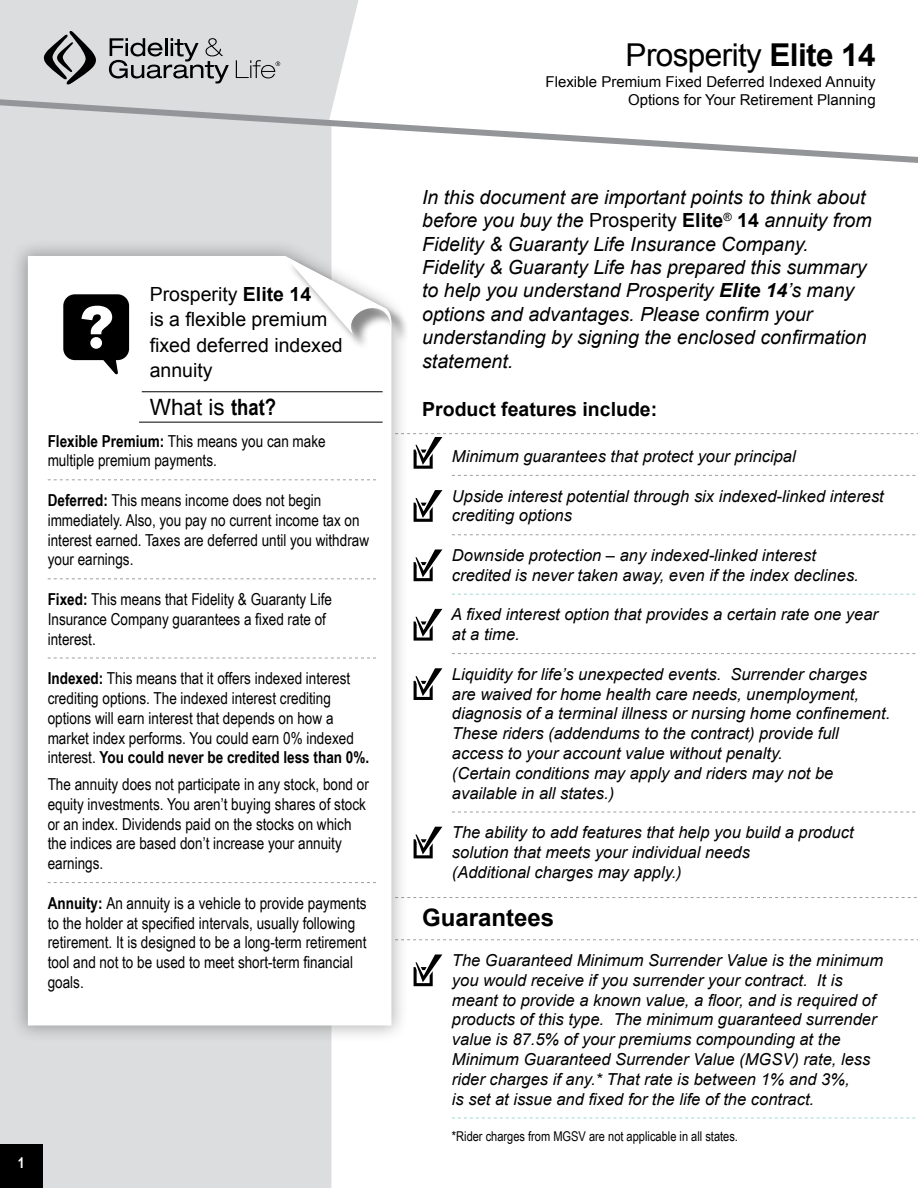
<style>
.page{position:relative;width:918px;height:1188px;background:#fff}
.page>*{position:absolute;margin:0;border:0;box-sizing:border-box;transform-origin:0 0}
.t1{font:31.5px "Arial";letter-spacing:-.02em;color:#000}
.t2{font:700 24px "Arial";color:#000}
.t3{font:22.5px "Arial";color:#000}
.t4{font:italic 19.5px/23.4px "Arial";color:#000}
.t5{font:19.5px/25.5px "Arial";color:#000}
.t6{font:700 19.5px "Arial";color:#000}
.t7{font:italic 16.5px/19.8px "Arial";color:#000}
.t8{font:16.5px/19.8px "Arial Narrow";color:#000}
.t9{font:15px/18px "Arial";color:#000;text-align:right}
.t10{font:700 15px "Arial Narrow";color:#fff}
.t11{font:13.5px "Arial Narrow";color:#000}
.s1{font-weight:700}
.s2{font-family:"Arial Narrow";font-weight:700}
.s3{font-style:normal}
.s4{font-weight:700;font-style:normal}
</style>
<div class="page">
<div style="left:0;top:167px;width:331px;height:1021px;background:#dcddde"></div>
<div style="left:9px;top:237px;width:401px;height:807px;background:#000;opacity:.3"></div>
<svg style="left:28px;top:256px;width:363px;height:770px"></svg>
<div style="left:287px;top:258px;width:122px;height:93px;background:#000;opacity:.47"></div>
<svg style="left:285px;top:256px;width:107px;height:79px"></svg>
<div style="left:0;top:0;width:359px;height:95px;background:#dcddde"></div>
<svg style="left:0;top:95px;width:918px;height:72px"></svg>
<svg style="left:63px;top:294px;width:66px;height:81px"></svg>
<hr style="left:142px;top:391px;width:241px;height:1px;background:#000">
<hr style="left:139px;top:422px;width:244px;height:1px;background:#000">
<div style="left:0;top:1144px;width:42px;height:44px;background:#000"></div>
<svg style="left:48px;top:479px;width:328px;height:1px"></svg>
<svg style="left:48px;top:578px;width:328px;height:1px"></svg>
<svg style="left:48px;top:658px;width:328px;height:1px"></svg>
<svg style="left:48px;top:882px;width:328px;height:1px"></svg>
<svg style="left:452px;top:475px;width:464px;height:1px"></svg>
<svg style="left:452px;top:534px;width:464px;height:1px"></svg>
<svg style="left:452px;top:594px;width:464px;height:1px"></svg>
<svg style="left:452px;top:653px;width:464px;height:1px"></svg>
<svg style="left:452px;top:812px;width:464px;height:1px"></svg>
<svg style="left:452px;top:1118px;width:464px;height:1px"></svg>
<svg style="left:395px;top:433px;width:523px;height:36px"></svg>
<svg style="left:414px;top:490px;width:28px;height:32px"></svg>
<svg style="left:414px;top:549px;width:28px;height:32px"></svg>
<svg style="left:414px;top:609px;width:28px;height:32px"></svg>
<svg style="left:414px;top:668px;width:28px;height:32px"></svg>
<svg style="left:414px;top:827px;width:28px;height:31px"></svg>
<svg style="left:395px;top:897px;width:522px;height:1px"></svg>
<svg style="left:395px;top:939px;width:523px;height:1px"></svg>
<svg style="left:414px;top:954px;width:28px;height:32px"></svg>
<svg style="left:42px;top:30px;width:56px;height:56px;background:#9d9e9f"></svg>
<svg style="left:109px;top:38px;width:120px;height:46px;background:#a5a6a6"></svg>
<svg style="left:236px;top:60px;width:44px;height:18px"></svg>
<p class="t5" style="left:150px;top:281px;width:194px">Prosperity <span class="s1">Elite 14<br></span>is a flexible premium fixed deferred indexed annuity</p>
<h3 class="t3" style="left:150px;top:392px;width:128px">What is <span class="s2">that?</span></h3>
<p class="t8" style="left:48px;top:430px;width:280px"><span class="s1">Flexible Premium:</span> This means you can make multiple premium payments.</p>
<p class="t8" style="left:48px;top:490px;width:323px"><span class="s1">Deferred:</span> This means income does not begin immediately. Also, you pay no current income tax on interest earned. Taxes are deferred until you withdraw your earnings.</p>
<p class="t8" style="left:48px;top:589px;width:286px"><span class="s1">Fixed:</span> This means that Fidelity &amp; Guaranty Life<br>Insurance Company guarantees a fixed rate of interest.</p>
<p class="t8" style="left:48px;top:668px;width:323px"><span class="s1">Indexed:</span> This means that it offers indexed interest crediting options. The indexed interest crediting options will earn interest that depends on how a market index performs. You could earn 0% indexed interest. <span class="s1">You could never be credited less than 0%.</span></p>
<p class="t8" style="left:48px;top:774px;width:323px">The annuity does not participate in any stock, bond or equity investments. You aren’t buying shares of stock or an index. Dividends paid on the stocks on which the indices are based don’t increase your annuity earnings.</p>
<p class="t8" style="left:48px;top:892px;width:320px"><span class="s1">Annuity:</span> An annuity is a vehicle to provide payments to the holder at specified intervals, usually following retirement. It is designed to be a long-term retirement tool and not to be used to meet short-term financial goals.</p>
<p class="t10" style="left:18px;top:1151px;width:8px">1</p>
<h1 class="t1" style="left:626px;top:35px;width:252px">Prosperity <span class="s1">Elite 14</span></h1>
<p class="t9" style="left:546px;top:73px;width:332px">Flexible Premium Fixed Deferred Indexed Annuity<br>Options for Your Retirement Planning</p>
<p class="t4" style="left:422px;top:186px;width:451px">In this document are important points to think about before you buy the <span class="s3">Prosperity</span> <span class="s4">Elite</span><sup>®</sup> <span class="s4">14</span> annuity from Fidelity &amp; Guaranty Life Insurance Company.<br>Fidelity &amp; Guaranty Life has prepared this summary to help you understand Prosperity <span class="s1">Elite 14</span>’s many options and advantages. Please confirm your understanding by signing the enclosed confirmation statement.</p>
<p class="t6" style="left:422px;top:396px;width:237px">Product features include:</p>
<p class="t7" style="left:452px;top:447px;width:345px">Minimum guarantees that protect your principal</p>
<p class="t7" style="left:452px;top:486px;width:433px">Upside interest potential through six indexed-linked interest crediting options</p>
<p class="t7" style="left:452px;top:546px;width:408px">Downside protection – any indexed-linked interest credited is never taken away, even if the index declines.</p>
<p class="t7" style="left:451px;top:605px;width:428px">A fixed interest option that provides a certain rate one year at a time.</p>
<p class="t7" style="left:452px;top:664px;width:440px">Liquidity for life’s unexpected events. Surrender charges are waived for home health care needs, unemployment, diagnosis of a terminal illness or nursing home confinement.<br>These riders (addendums to the contract) provide full access to your account value without penalty.<br>(Certain conditions may apply and riders may not be available in all states.)</p>
<p class="t7" style="left:452px;top:823px;width:403px">The ability to add features that help you build a product solution that meets your individual needs<br>(Additional charges may apply.)</p>
<h2 class="t2" style="left:422px;top:902px;width:134px">Guarantees</h2>
<p class="t7" style="left:452px;top:951px;width:433px">The Guaranteed Minimum Surrender Value is the minimum you would receive if you surrender your contract. It is meant to provide a known value, a floor, and is required of products of this type. The minimum guaranteed surrender value is 87.5% of your premiums compounding at the Minimum Guaranteed Surrender Value (MGSV) rate, less rider charges if any.* That rate is between 1% and 3%,<br>is set at issue and fixed for the life of the contract.</p>
<p class="t11" style="left:452px;top:1126px;width:288px">*Rider charges from MGSV are not applicable in all states.</p>
</div>
